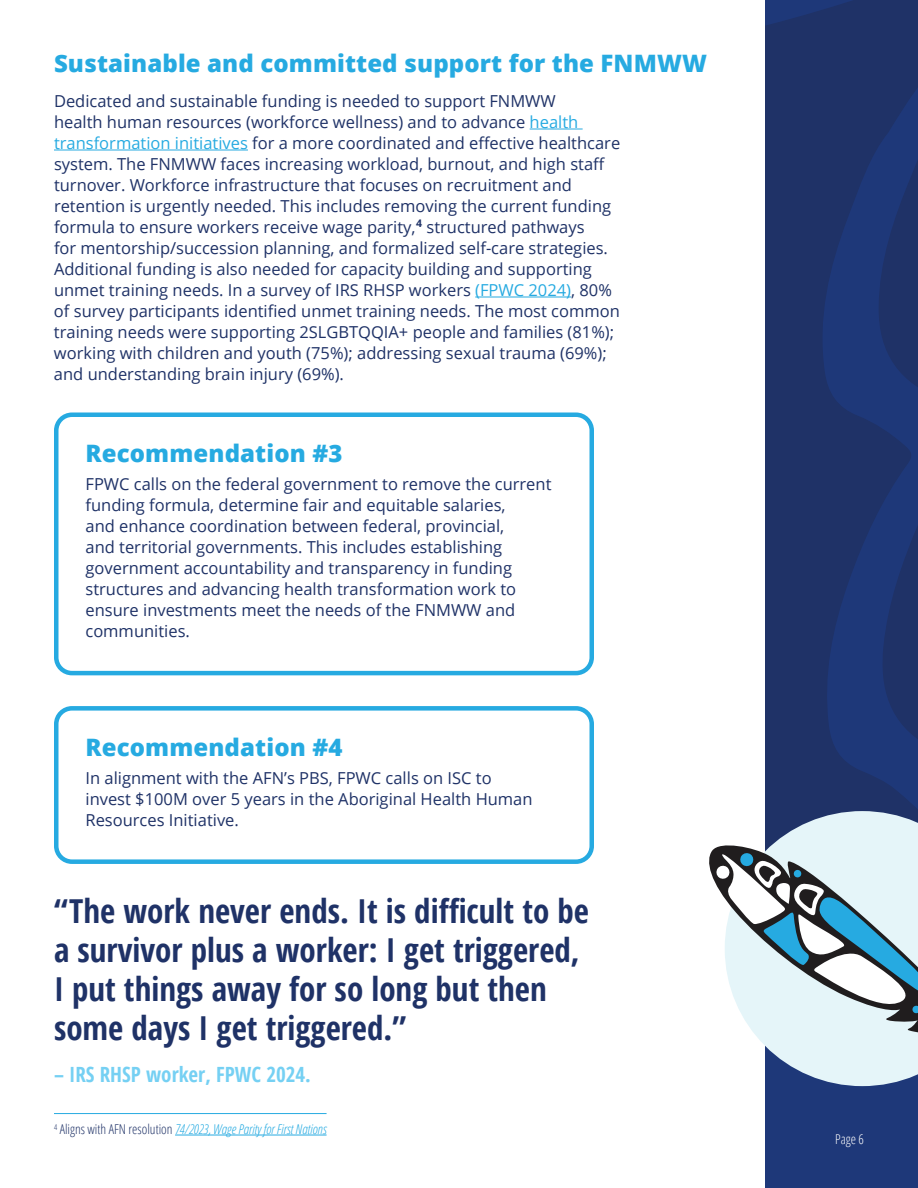
<style>
.page{position:relative;width:918px;height:1188px;background:#fff}
.page>*{position:absolute;margin:0;border:0;box-sizing:border-box;transform-origin:0 0}
.t1{font:700 condensed 33px/39px "Open Sans";color:#1f3267}
.t2{font:800 24px "Open Sans";letter-spacing:.005em;color:#26aae1}
.t3{font:700 condensed 21px "Open Sans";color:#75d0f3}
.t4{font:16.5px/21px "Open Sans";color:#1f3267}
.t5{font:italic 300 condensed 13.5px "Open Sans";color:#26aae1}
.t6{font:300 condensed 13.5px "Open Sans";color:#fff}
.s1{color:#26aae1}
.s2{font-style:normal;color:#1f3267}
</style>
<div class="page">
<div style="left:766px;top:0;width:152px;height:1188px;background:#1f3267"></div>
<svg style="left:823px;top:125px;width:95px;height:684px;fill:#1e3879"></svg>
<svg style="left:766px;top:0;width:152px;height:125px"></svg>
<hr style="left:530px;top:129px;width:53px;height:1px;background:#26aae1">
<hr style="left:54px;top:150px;width:194px;height:1px;background:#26aae1">
<hr style="left:475px;top:297px;width:96px;height:1px;background:#26aae1">
<div style="left:54px;top:412px;width:540px;height:263px;border:4px solid #26aae1;border-radius:16px"></div>
<div style="left:54px;top:706px;width:540px;height:158px;border:4px solid #26aae1;border-radius:16px"></div>
<svg style="left:765px;top:811px;width:153px;height:29px;fill:#e5f5f9"></svg>
<svg style="left:709px;top:840px;width:209px;height:44px;fill:#e5f5f9"></svg>
<svg style="left:716px;top:851px;width:202px;height:337px"></svg>
<hr style="left:54px;top:1113px;width:273px;height:1px;background:#26aae1">
<hr style="left:175px;top:1135px;width:152px;height:1px;background:#26aae1">
<h2 class="t2" style="left:54px;top:45px;width:655px">Sustainable and committed support for the FNMWW</h2>
<p class="t4" style="left:54px;top:90px;width:568px">Dedicated and sustainable funding is needed to support FNMWW<br>health human resources (workforce wellness) and to advance <span class="s1">health transformation initiatives</span> for a more coordinated and effective healthcare system. The FNMWW faces increasing workload, burnout, and high staff turnover. Workforce infrastructure that focuses on recruitment and retention is urgently needed. This includes removing the current funding formula to ensure workers receive wage parity,<sup>4</sup> structured pathways<br>for mentorship/succession planning, and formalized self-care strategies.<br>Additional funding is also needed for capacity building and supporting unmet training needs. In a survey of IRS RHSP workers <span class="s1">(FPWC 2024)</span>, 80% of survey participants identified unmet training needs. The most common training needs were supporting 2SLGBTQQIA+ people and families (81%); working with children and youth (75%); addressing sexual trauma (69%); and understanding brain injury (69%).</p>
<h2 class="t2" style="left:86px;top:435px;width:258px">Recommendation #3</h2>
<p class="t4" style="left:86px;top:473px;width:468px">FPWC calls on the federal government to remove the current funding formula, determine fair and equitable salaries,<br>and enhance coordination between federal, provincial,<br>and territorial governments. This includes establishing government accountability and transparency in funding structures and advancing health transformation work to ensure investments meet the needs of the FNMWW and communities.</p>
<h2 class="t2" style="left:85px;top:729px;width:258px">Recommendation #4</h2>
<p class="t4" style="left:86px;top:767px;width:449px">In alignment with the AFN’s PBS, FPWC calls on ISC to invest $100M over 5 years in the Aboriginal Health Human<br>Resources Initiative.</p>
<h1 class="t1" style="left:54px;top:891px;width:537px">“The work never ends. It is difficult to be a survivor plus a worker: I get triggered, I put things away for so long but then some days I get triggered.”</h1>
<p class="t3" style="left:54px;top:1060px;width:258px">– IRS RHSP worker, FPWC 2024.</p>
<p class="t5" style="left:54px;top:1120px;width:274px"><sup>4</sup> <span class="s2">Aligns with AFN resolution</span> 74/2023, Wage Parity for First Nations</p>
<p class="t6" style="left:835px;top:1130px;width:30px">Page 6</p>
</div>
